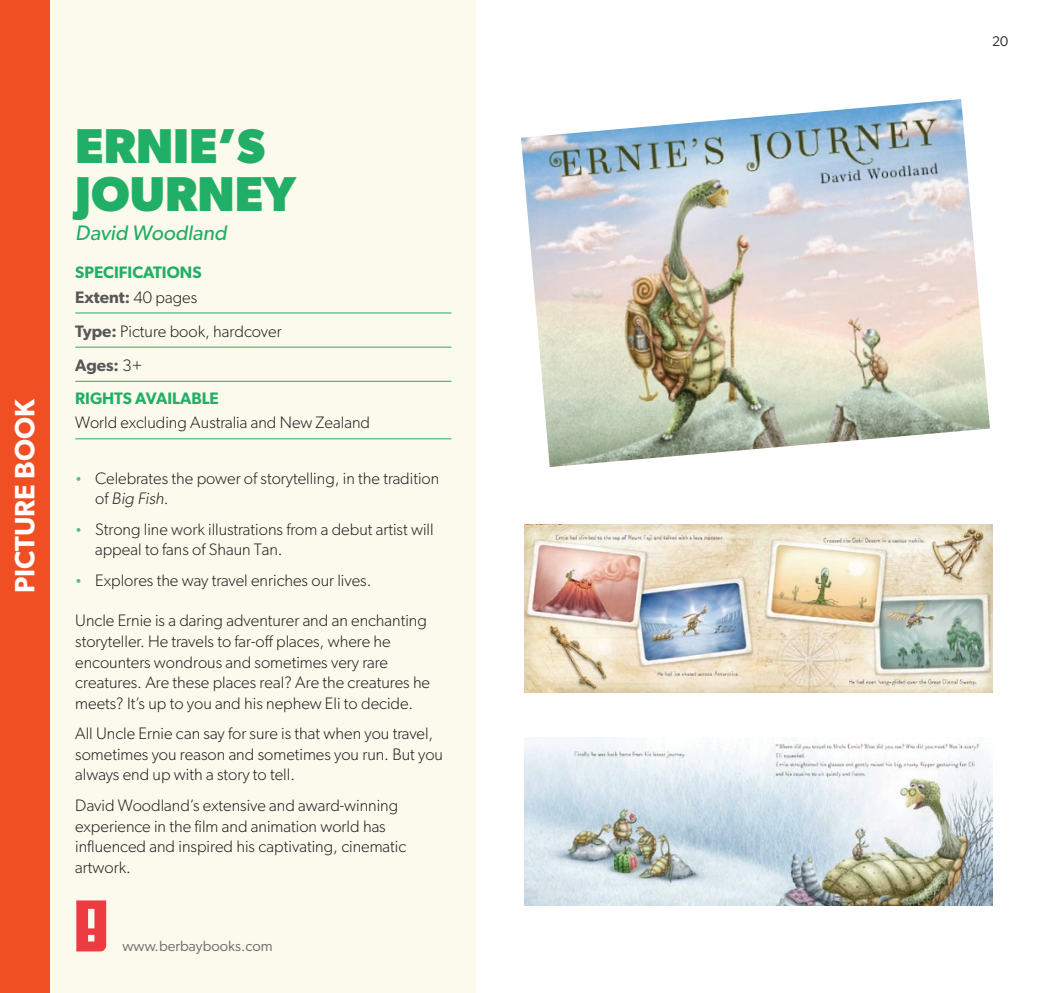
<style>
.page{position:relative;width:1042px;height:993px;background:#fff}
.page>*{position:absolute;margin:0;border:0;box-sizing:border-box;transform-origin:0 0}
.t1{font:700 49px/47.2px "Gibson";color:#21ae66}
.t2{font:600 28px "Gibson";color:#fff}
.t3{font:italic 21px "Gibson";color:#21ae66}
.t4{font:300 16.62px/20.7px "Gibson";color:#231f20}
.t5{font:600 16.62px/24.2px "Gibson";color:#21ae66}
.t6{font:14.88px "Gibson";color:#6c6d70}
.t7{font:14px "Gibson";color:#231f20}
.s1{color:#57585a}
.s2{font-weight:300;color:#231f20}
.s3{font-weight:600;color:#57585a}
.s4{font-weight:600;color:#21ae66}
.s5{font-size:14px;color:#59bb81}
.s6{font-style:italic}
</style>
<div class="page">
<div style="left:50px;top:0;width:426px;height:992px;background:#fcfaec"></div>
<div style="left:0;top:0;width:50px;height:992px;background:#ef4f22"></div>
<hr style="left:75px;top:312px;width:376px;height:1px;background:#21ae66">
<hr style="left:75px;top:346px;width:376px;height:1px;background:#21ae66">
<hr style="left:75px;top:381px;width:376px;height:1px;background:#21ae66">
<hr style="left:75px;top:438px;width:376px;height:1px;background:#21ae66">
<img style="left:521px;top:99px;width:469px;height:368px">
<img style="left:525px;top:524px;width:467px;height:168px">
<img style="left:525px;top:737px;width:467px;height:167px">
<svg style="left:76px;top:900px;width:30px;height:51px;background:#ef5357"></svg>
<h2 class="t2" style="left:8px;top:593px;width:196px;rotate:-90deg">PICTURE BOOK</h2>
<h1 class="t1" style="left:75px;top:121px;width:222px">ERNIE’S<br>JOURNEY</h1>
<p class="t3" style="left:75px;top:220px;width:157px">David Woodland</p>
<p class="t5" style="left:75px;top:260px;width:128px">SPECIFICATIONS<br><span class="s1">Extent:</span> <span class="s2">40 pages</span></p>
<p class="t4" style="left:75px;top:314px;width:208px;line-height:33.8px"><span class="s3">Type:</span> Picture book, hardcover<br><span class="s3">Ages:</span> 3+<br><span class="s4">RIGHTS AVAILABLE</span></p>
<p class="t4" style="left:75px;top:412px;width:296px">World excluding Australia and New Zealand</p>
<p class="t4" style="left:95px;top:467px;width:346px;text-indent:-20px"><span class="s5">•</span> Celebrates the power of storytelling, in the tradition o f <span class="s6">Big Fish.</span></p>
<p class="t4" style="left:95px;top:518px;width:340px;text-indent:-20px"><span class="s5">•</span> Strong line work illustrations from a debut artist will appeal to fans of Shaun Tan.</p>
<p class="t4" style="left:75px;top:569px;width:298px"><span class="s5">•</span> Explores the way travel enriches our lives.</p>
<p class="t4" style="left:75px;top:610px;width:356px">Uncle Ernie is a daring adventurer and an enchanting storyteller. He travels to far-off places, where he encounters wondrous and sometimes very rare creatures. Are these places real? Are the creatures he meets? It’s up to you and his nephew Eli to decide.</p>
<p class="t4" style="left:75px;top:722px;width:369px">All Uncle Ernie can say for sure is that when you travel, sometimes you reason and sometimes you run. But you always end up with a story to tell.</p>
<p class="t4" style="left:75px;top:794px;width:332px">David Woodland’s extensive and award-winning experience in the film and animation world has influenced and inspired his captivating, cinematic artwork.</p>
<p class="t6" style="left:123px;top:936px;width:152px">www.berbaybooks.com</p>
<p class="t7" style="left:992px;top:33px;width:18px">20</p>
</div>
